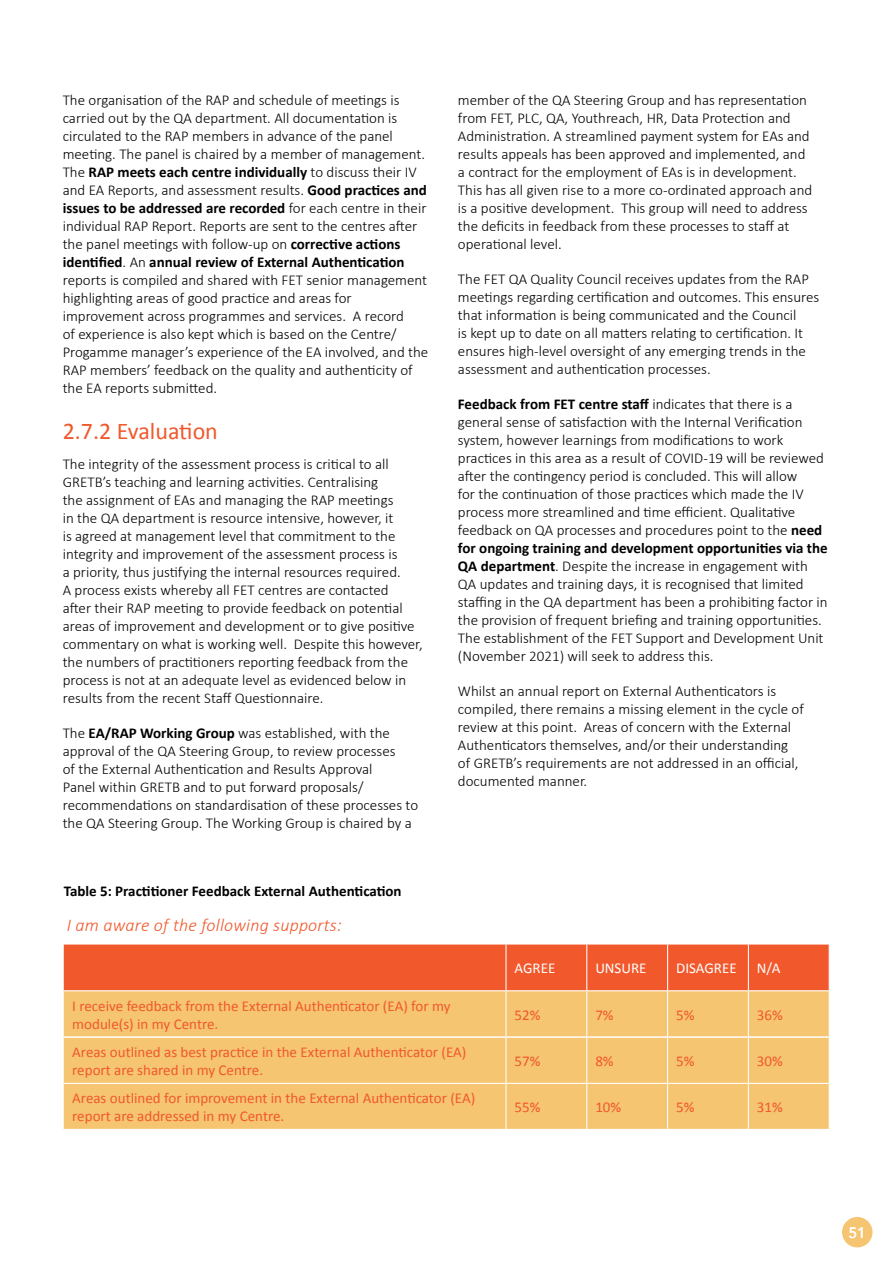
<style>
.page{position:relative;width:893px;height:1263px;background:#fff}
.page>*{position:absolute;margin:0;border:0;box-sizing:border-box;transform-origin:0 0}
.t1{font:24px "Calibri";color:#f1582c}
.t2{font:italic 300 18px "Calibri";letter-spacing:.01em;color:#f1582c}
.t3{font:300 15px/18px "Calibri";color:#000}
.t4{font:15px/18px "Calibri";color:#f1582c}
.t5{font:700 15px "Calibri";color:#000}
.t6{font:15px "Calibri";color:#fff}
.t7{font:500 15px "Avenir";color:#fff}
.s1{font-weight:700}
</style>
<div class="page">
<div style="left:64px;top:944px;width:765px;height:46px;background:#f1582c"></div>
<div style="left:64px;top:991px;width:765px;height:138px;background:#f5c572"></div>
<hr style="left:64px;top:1036px;width:441px;height:2px;background:#fff">
<hr style="left:507px;top:1036px;width:79px;height:2px;background:#fff">
<hr style="left:587px;top:1036px;width:80px;height:2px;background:#fff">
<hr style="left:668px;top:1036px;width:80px;height:2px;background:#fff">
<hr style="left:749px;top:1036px;width:80px;height:2px;background:#fff">
<hr style="left:505px;top:944px;width:2px;height:46px;background:#fff">
<hr style="left:586px;top:944px;width:1px;height:46px;background:#fff">
<hr style="left:667px;top:944px;width:1px;height:46px;background:#fff">
<hr style="left:748px;top:944px;width:1px;height:46px;background:#fff">
<hr style="left:505px;top:991px;width:2px;height:46px;background:#fff">
<hr style="left:586px;top:991px;width:1px;height:46px;background:#fff">
<hr style="left:667px;top:991px;width:1px;height:46px;background:#fff">
<hr style="left:748px;top:991px;width:1px;height:46px;background:#fff">
<hr style="left:505px;top:1037px;width:2px;height:46px;background:#fff">
<hr style="left:586px;top:1037px;width:1px;height:46px;background:#fff">
<hr style="left:667px;top:1037px;width:1px;height:46px;background:#fff">
<hr style="left:748px;top:1037px;width:1px;height:46px;background:#fff">
<hr style="left:64px;top:1083px;width:442px;height:1px;background:#fff">
<hr style="left:506px;top:1083px;width:81px;height:1px;background:#fff">
<hr style="left:505px;top:1084px;width:2px;height:45px;background:#fff">
<hr style="left:587px;top:1083px;width:81px;height:1px;background:#fff">
<hr style="left:586px;top:1084px;width:1px;height:45px;background:#fff">
<hr style="left:668px;top:1083px;width:80px;height:1px;background:#fff">
<hr style="left:667px;top:1084px;width:1px;height:45px;background:#fff">
<hr style="left:748px;top:1083px;width:82px;height:1px;background:#fff">
<hr style="left:748px;top:1084px;width:1px;height:45px;background:#fff">
<div style="left:842px;top:1217px;width:30px;height:30px;background:#f5c572;border-radius:50%"></div>
<p class="t3" style="left:63px;top:91px;width:367px">The organisation of the RAP and schedule of meetings is carried out by the QA department. All documentation is circulated to the RAP members in advance of the panel meeting. The panel is chaired by a member of management.<br>The <span class="s1">RAP meets each centre individually</span> to discuss their IV and EA Reports, and assessment results. <span class="s1">Good practices and issues to be addressed are recorded</span> for each centre in their individual RAP Report. Reports are sent to the centres after the panel meetings with follow-up on <span class="s1">corrective actions identified</span>. An <span class="s1">annual review of External Authentication </span>reports is compiled and shared with FET senior management highlighting areas of good practice and areas for improvement across programmes and services. A record<br>of experience is also kept which is based on the Centre/ Progamme manager’s experience of the EA involved, and the RAP members’ feedback on the quality and authenticity of the EA reports submitted.</p>
<h1 class="t1" style="left:63px;top:416px;width:157px">2.7.2 Evaluation</h1>
<p class="t3" style="left:63px;top:455px;width:361px">The integrity of the assessment process is critical to all GRETB’s teaching and learning activities. Centralising<br>the assignment of EAs and managing the RAP meetings<br>in the QA department is resource intensive, however, it<br>is agreed at management level that commitment to the integrity and improvement of the assessment process is<br>a priority, thus justifying the internal resources required.<br>A process exists whereby all FET centres are contacted<br>after their RAP meeting to provide feedback on potential areas of improvement and development or to give positive commentary on what is working well. Despite this however, the numbers of practitioners reporting feedback from the process is not at an adequate level as evidenced below in results from the recent Staff Questionnaire.</p>
<p class="t3" style="left:63px;top:724px;width:357px">The <span class="s1">EA/RAP Working Group</span> was established, with the approval of the QA Steering Group, to review processes<br>of the External Authentication and Results Approval<br>Panel within GRETB and to put forward proposals/ recommendations on standardisation of these processes to the QA Steering Group. The Working Group is chaired by a</p>
<p class="t5" style="left:64px;top:881px;width:339px">Table 5: Practitioner Feedback External Authentication</p>
<p class="t2" style="left:67px;top:914px;width:277px">I am aware of the following supports:</p>
<p class="t3" style="left:458px;top:91px;width:356px">member of the QA Steering Group and has representation from FET, PLC, QA, Youthreach, HR, Data Protection and Administration. A streamlined payment system for EAs and results appeals has been approved and implemented, and a contract for the employment of EAs is in development.<br>This has all given rise to a more co-ordinated approach and is a positive development. This group will need to address the deficits in feedback from these processes to staff at operational level.</p>
<p class="t3" style="left:458px;top:270px;width:363px">The FET QA Quality Council receives updates from the RAP meetings regarding certification and outcomes. This ensures that information is being communicated and the Council<br>is kept up to date on all matters relating to certification. It ensures high-level oversight of any emerging trends in the assessment and authentication processes.</p>
<p class="t3" style="left:458px;top:395px;width:371px"><span class="s1">Feedback from FET centre staff</span> indicates that there is a general sense of satisfaction with the Internal Verification system, however learnings from modifications to work practices in this area as a result of COVID-19 will be reviewed after the contingency period is concluded. This will allow<br>for the continuation of those practices which made the IV process more streamlined and time efficient. Qualitative feedback on QA processes and procedures point to the <span class="s1">need for ongoing training and development opportunities via the QA department</span>. Despite the increase in engagement with QA updates and training days, it is recognised that limited staffing in the QA department has been a prohibiting factor in the provision of frequent briefing and training opportunities.<br>The establishment of the FET Support and Development Unit (November 2021) will seek to address this.</p>
<p class="t3" style="left:458px;top:682px;width:347px">Whilst an annual report on External Authenticators is compiled, there remains a missing element in the cycle of review at this point. Areas of concern with the External Authenticators themselves, and/or their understanding of GRETB’s requirements are not addressed in an official, documented manner.</p>
<p class="t6" style="left:514px;top:959px;width:42px">AGREE</p>
<p class="t6" style="left:595px;top:959px;width:53px">UNSURE</p>
<p class="t6" style="left:676px;top:959px;width:62px">DISAGREE</p>
<p class="t6" style="left:757px;top:959px;width:25px">N/A</p>
<p class="t4" style="left:72px;top:996px;width:380px">I receive feedback from the External Authenticator (EA) for my module(s) in my Centre.</p>
<p class="t4" style="left:514px;top:1005px;width:27px">52%</p>
<p class="t4" style="left:595px;top:1005px;width:20px">7%</p>
<p class="t4" style="left:676px;top:1005px;width:20px">5%</p>
<p class="t4" style="left:757px;top:1005px;width:27px">36%</p>
<p class="t4" style="left:72px;top:1042px;width:396px">Areas outlined as best practice in the External Authenticator (EA) report are shared in my Centre.</p>
<p class="t4" style="left:514px;top:1051px;width:27px">57%</p>
<p class="t4" style="left:595px;top:1051px;width:20px">8%</p>
<p class="t4" style="left:676px;top:1051px;width:20px">5%</p>
<p class="t4" style="left:757px;top:1051px;width:27px">30%</p>
<p class="t4" style="left:72px;top:1088px;width:404px">Areas outlined for improvement in the External Authenticator (EA) report are addressed in my Centre.</p>
<p class="t4" style="left:514px;top:1097px;width:27px">55%</p>
<p class="t4" style="left:595px;top:1097px;width:27px">10%</p>
<p class="t4" style="left:676px;top:1097px;width:20px">5%</p>
<p class="t4" style="left:757px;top:1097px;width:27px">31%</p>
<p class="t7" style="left:849px;top:1219px;width:18px">51</p>
</div>
